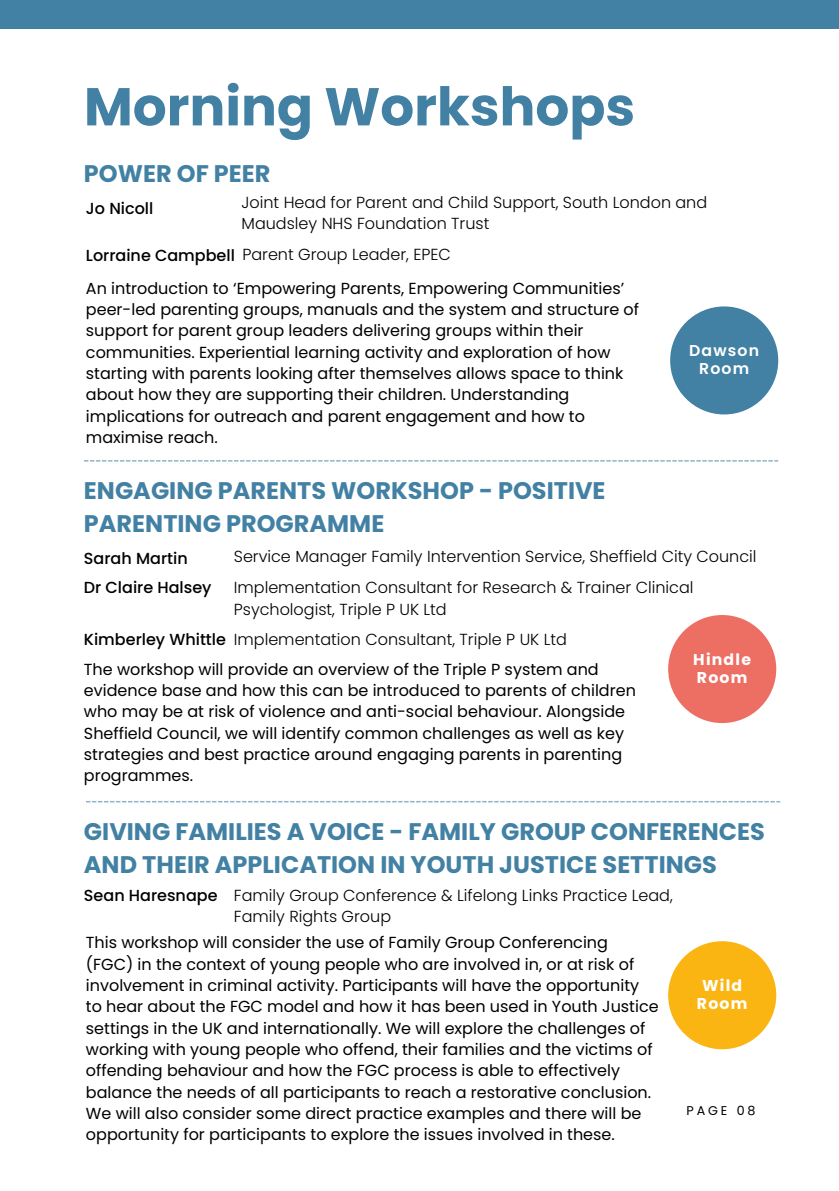
<style>
.page{position:relative;width:839px;height:1191px;background:#fff}
.page>*{position:absolute;margin:0;border:0;box-sizing:border-box;transform-origin:0 0}
.t1{font:700 53.2px "Poppins";color:#4281a4}
.t2{font:700 24px/33px "Poppins";color:#4281a4}
.t3{font:16px/21.4px "Poppins";color:#000}
.t4{font:300 16px/21.4px "Poppins";color:#000}
.t5{font:500 16px "Poppins";color:#000}
.t6{font:700 15.8px/18px "Poppins";letter-spacing:.075em;color:#fff;text-align:center}
.t7{font:600 15.8px/18px "Poppins";letter-spacing:.075em;color:#fff;text-align:center}
.t8{font:12.6px "Poppins";letter-spacing:.23em;color:#000001}
</style>
<div class="page">
<div style="left:0;top:0;width:838px;height:29px;background:#4281a4"></div>
<div style="left:670px;top:306px;width:108px;height:108px;background:#4281a4;border-radius:50%"></div>
<svg style="left:84px;top:460px;width:694px;height:2px"></svg>
<svg style="left:86px;top:801px;width:694px;height:1px"></svg>
<div style="left:668px;top:941px;width:108px;height:108px;background:#fab512;border-radius:50%"></div>
<div style="left:668px;top:615px;width:108px;height:108px;background:#ed6e63;border-radius:50%"></div>
<h2 class="t1" style="left:84px;top:70px;width:552px">Morning Workshops</h2>
<h4 class="t2" style="left:84px;top:157px;width:188px">POWER OF PEER</h4>
<h4 class="t5" style="left:86px;top:197px;width:69px">Jo Nicoll</h4>
<h3 class="t4" style="left:241px;top:191px;width:467px">Joint Head for Parent and Child Support, South London and<br>Maudsley NHS Foundation Trust</h3>
<h4 class="t5" style="left:86px;top:244px;width:150px">Lorraine Campbell</h4>
<h2 class="t4" style="left:242px;top:244px;width:210px">Parent Group Leader, EPEC</h2>
<h3 class="t3" style="left:86px;top:277px;width:554px">An introduction to ‘Empowering Parents, Empowering Communities’ peer-led parenting groups, manuals and the system and structure of support for parent group leaders delivering groups within their communities. Experiential learning activity and exploration of how starting with parents looking after themselves allows space to think about how they are supporting their children. Understanding implications for outreach and parent engagement and how to maximise reach.</h3>
<h4 class="t2" style="left:84px;top:474px;width:523px">ENGAGING PARENTS WORKSHOP - POSITIVE<br>PARENTING PROGRAMME</h4>
<h1 class="t7" style="left:689px;top:341px;width:72px">Dawson<br>Room</h1>
<h2 class="t5" style="left:84px;top:547px;width:105px">Sarah Martin</h2>
<h3 class="t4" style="left:234px;top:546px;width:524px">Service Manager Family Intervention Service, Sheffield City Council</h3>
<h4 class="t5" style="left:84px;top:577px;width:129px">Dr Claire Halsey</h4>
<h4 class="t4" style="left:234px;top:577px;width:461px">Implementation Consultant for Research &amp; Trainer Clinical<br>Psychologist, Triple P UK Ltd</h4>
<h3 class="t5" style="left:84px;top:628px;width:144px">Kimberley Whittle</h3>
<p class="t4" style="left:234px;top:628px;width:334px">Implementation Consultant, Triple P UK Ltd</p>
<h3 class="t3" style="left:84px;top:658px;width:553px">The workshop will provide an overview of the Triple P system and evidence base and how this can be introduced to parents of children who may be at risk of violence and anti-social behaviour. Alongside Sheffield Council, we will identify common challenges as well as key strategies and best practice around engaging parents in parenting programmes.</h3>
<h4 class="t6" style="left:693px;top:650px;width:59px;text-align:left">Hindle<br>Room</h4>
<h3 class="t2" style="left:84px;top:815px;width:682px">GIVING FAMILIES A VOICE - FAMILY GROUP CONFERENCES<br>AND THEIR APPLICATION IN YOUTH JUSTICE SETTINGS</h3>
<h3 class="t5" style="left:84px;top:884px;width:135px">Sean Haresnape</h3>
<h4 class="t4" style="left:234px;top:885px;width:440px">Family Group Conference &amp; Lifelong Links Practice Lead,<br>Family Rights Group</h4>
<h4 class="t3" style="left:86px;top:932px;width:574px">This workshop will consider the use of Family Group Conferencing (FGC) in the context of young people who are involved in, or at risk of involvement in criminal activity. Participants will have the opportunity to hear about the FGC model and how it has been used in Youth Justice settings in the UK and internationally. We will explore the challenges of working with young people who offend, their families and the victims of offending behaviour and how the FGC process is able to effectively balance the needs of all participants to reach a restorative conclusion.<br>We will also consider some direct practice examples and there will be opportunity for participants to explore the issues involved in these.</h4>
<h3 class="t6" style="left:697px;top:976px;width:52px">Wild<br>Room</h3>
<h3 class="t8" style="left:686px;top:1102px;width:71px">PAGE 08</h3>
</div>
